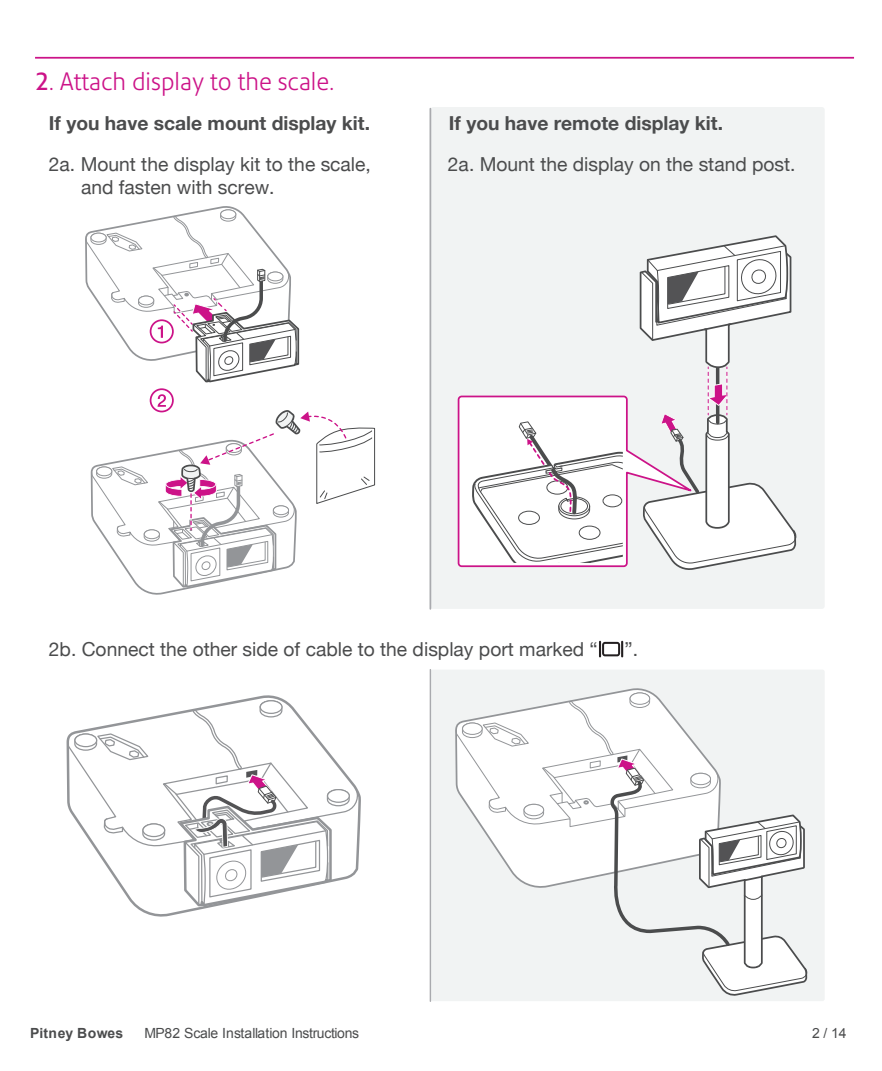
<style>
.page{position:relative;width:882px;height:1071px;background:#fff}
.page>*{position:absolute;margin:0;border:0;box-sizing:border-box;transform-origin:0 0}
.t1{font:300 24.5px "Precision Sans";color:#cc1388;scale:.96 1}
.t2{font:19.25px/23.1px "Helvetica Neue";color:#4b4c4d}
.t3{font:700 19.25px "Helvetica Neue";color:#4b4c4d}
.t4{font:14px "Arial";letter-spacing:-.025em;color:#4b4c4d}
.t5{font:700 14px "Arial";letter-spacing:.005em;color:#4b4c4d}
.s1{font-weight:400}
</style>
<div class="page">
<div style="left:430px;top:107px;width:395px;height:502px;background:#f1f3f3;border-radius:3px"></div>
<div style="left:430px;top:670px;width:395px;height:331px;background:#f1f3f3;border-radius:2px"></div>
<hr style="left:35px;top:57px;width:819px;height:2px;background:#cc1388">
<hr style="left:430px;top:109px;width:1px;height:500px;background:#a9aaae">
<hr style="left:430px;top:670px;width:1px;height:331px;background:#a9aaae">
<svg style="left:151px;top:389px;width:22px;height:23px"></svg>
<div style="left:150px;top:388px;width:24px;height:24px;border:2px solid #cc1388;border-radius:50%"></div>
<svg style="left:455px;top:692px;width:353px;height:304px"></svg>
<svg style="left:457px;top:395px;width:182px;height:173px"></svg>
<svg style="left:85px;top:206px;width:215px;height:177px"></svg>
<svg style="left:91px;top:394px;width:284px;height:201px"></svg>
<svg style="left:639px;top:235px;width:158px;height:335px"></svg>
<svg style="left:472px;top:421px;width:151px;height:142px"></svg>
<svg style="left:599px;top:641px;width:24px;height:16px"></svg>
<svg style="left:66px;top:700px;width:294px;height:208px"></svg>
<p class="t1" style="left:35px;top:67px;width:313px"><span class="s1">2</span>. Attach display to the scale.</p>
<p class="t3" style="left:49px;top:108px;width:323px">If you have scale mount display kit.</p>
<p class="t3" style="left:449px;top:108px;width:276px">If you have remote display kit.</p>
<p class="t2" style="left:81px;top:154px;width:291px;text-indent:-32px">2a. Mount the display kit to the scale, and fasten with screw.</p>
<p class="t2" style="left:448px;top:154px;width:349px">2a. Mount the display on the stand post.</p>
<p class="t2" style="left:49px;top:639px;width:550px">2b. Connect the other side of cable to the display port marked “</p>
<p class="t2" style="left:624px;top:639px;width:15px">”.</p>
<p class="t5" style="left:30px;top:1024px;width:94px">Pitney Bowes</p>
<p class="t4" style="left:144px;top:1024px;width:216px">MP82 Scale Installation Instructions</p>
<p class="t4" style="left:812px;top:1024px;width:36px">2 / 14</p>
</div>
